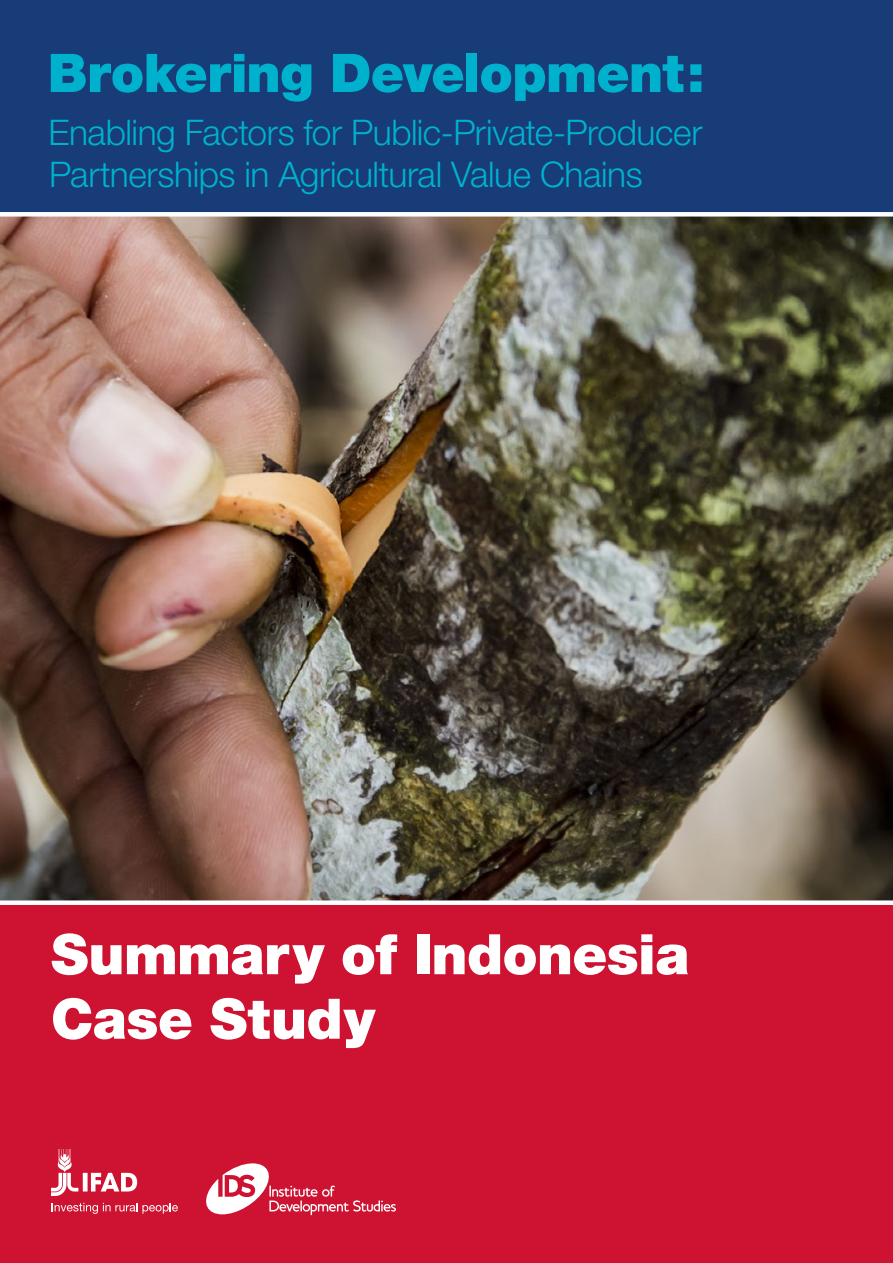
<style>
.page{position:relative;width:893px;height:1263px;background:#fff}
.page>*{position:absolute;margin:0;border:0;box-sizing:border-box;transform-origin:0 0}
.t1{font:900 55.8px/64.5px "Helvetica Neue";letter-spacing:-.01em;color:#fff}
.t2{font:900 53.25px "Helvetica Neue";letter-spacing:-.015em;color:#00b1cd}
.t3{font:300 35.25px/42.2px "Helvetica Neue";letter-spacing:-.01em;color:#00b1cd}
</style>
<div class="page">
<div style="left:0;top:0;width:893px;height:902px;background:#173c77"></div>
<div style="left:0;top:903px;width:893px;height:360px;background:#cd1331"></div>
<img style="left:0;top:217px;width:893px;height:683px">
<svg style="left:51px;top:1149px;width:86px;height:47px"></svg>
<svg style="left:52px;top:1203px;width:126px;height:11px"></svg>
<svg style="left:206px;top:1163px;width:190px;height:52px"></svg>
<div style="left:0;top:900px;width:893px;height:5px;background:#fff"></div>
<div style="left:0;top:212px;width:893px;height:5px;background:#fff"></div>
<h2 class="t2" style="left:48px;top:41px;width:658px">Brokering Development:</h2>
<p class="t3" style="left:49px;top:110px;width:655px">Enabling Factors for Public-Private-Producer<br>Partnerships in Agricultural Value Chains</p>
<h1 class="t1" style="left:51px;top:922px;width:640px">Summary of Indonesia<br>Case Study</h1>
</div>
